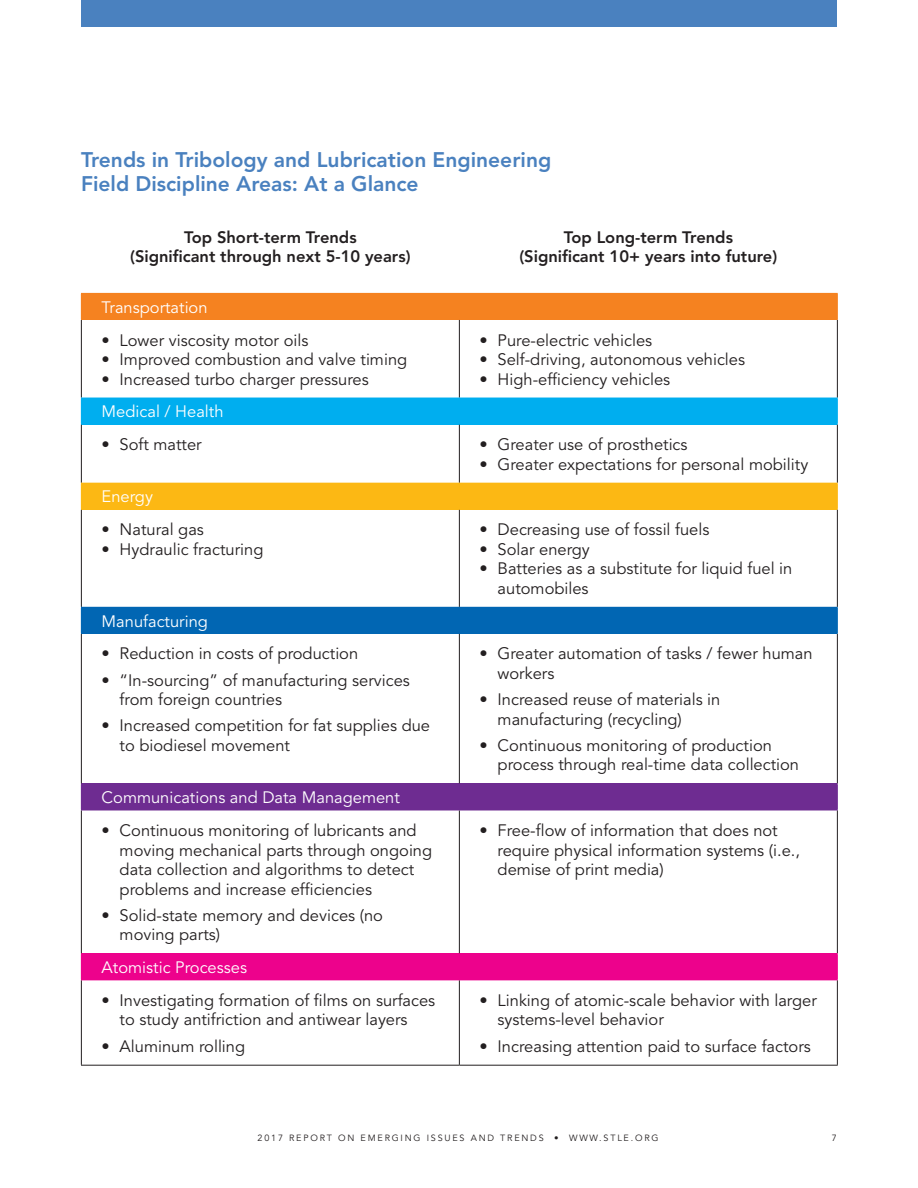
<style>
.page{position:relative;width:918px;height:1188px;background:#fff}
.page>*{position:absolute;margin:0;border:0;box-sizing:border-box;transform-origin:0 0}
.Heads{font:800 21px "Avenir";color:#4a81bf}
.body{font:16.5px/19.5px "Avenir";color:#231f20}
.body-2{font:800 16.5px "Avenir";color:#231f20}
.body-3{font:16.5px "Avenir";color:#fff}
.t1{font:9px "Avenir";letter-spacing:.2em;color:#231f20}
</style>
<div class="page">
<div style="left:81px;top:0;width:756px;height:27px;background:#4a81bf"></div>
<div style="left:81px;top:293px;width:756px;height:26px;background:#f58220"></div>
<div style="left:81px;top:398px;width:756px;height:26px;background:#00aeef"></div>
<div style="left:81px;top:483px;width:756px;height:26px;background:#fcb814"></div>
<div style="left:81px;top:607px;width:756px;height:26px;background:#0166b3"></div>
<div style="left:81px;top:784px;width:756px;height:26px;background:#6e2c91"></div>
<div style="left:81px;top:954px;width:756px;height:26px;background:#ed028c"></div>
<hr style="left:81px;top:320px;width:1px;height:78px;background:#231f20">
<hr style="left:459px;top:320px;width:1px;height:78px;background:#231f20">
<hr style="left:837px;top:320px;width:1px;height:78px;background:#231f20">
<hr style="left:81px;top:424px;width:1px;height:59px;background:#231f20">
<hr style="left:459px;top:424px;width:1px;height:59px;background:#231f20">
<hr style="left:837px;top:424px;width:1px;height:59px;background:#231f20">
<hr style="left:81px;top:510px;width:1px;height:97px;background:#231f20">
<hr style="left:459px;top:510px;width:1px;height:97px;background:#231f20">
<hr style="left:837px;top:510px;width:1px;height:97px;background:#231f20">
<hr style="left:81px;top:634px;width:1px;height:150px;background:#231f20">
<hr style="left:459px;top:634px;width:1px;height:150px;background:#231f20">
<hr style="left:837px;top:634px;width:1px;height:150px;background:#231f20">
<hr style="left:81px;top:810px;width:1px;height:143px;background:#231f20">
<hr style="left:459px;top:810px;width:1px;height:143px;background:#231f20">
<hr style="left:837px;top:810px;width:1px;height:143px;background:#231f20">
<hr style="left:81px;top:980px;width:1px;height:85px;background:#231f20">
<hr style="left:459px;top:980px;width:1px;height:85px;background:#231f20">
<hr style="left:837px;top:980px;width:1px;height:85px;background:#231f20">
<hr style="left:81px;top:1065px;width:378px;height:1px;background:#231f20">
<hr style="left:459px;top:1065px;width:379px;height:1px;background:#231f20">
<hr style="left:459px;top:293px;width:379px;height:1px;background:#f58220">
<svg style="left:837px;top:294px;width:1px;height:25px"></svg>
<hr style="left:81px;top:319px;width:378px;height:1px;background:#f58220">
<hr style="left:459px;top:319px;width:379px;height:1px;background:#f58220">
<svg style="left:837px;top:398px;width:1px;height:26px"></svg>
<hr style="left:81px;top:424px;width:378px;height:1px;background:#00aeef">
<hr style="left:459px;top:424px;width:379px;height:1px;background:#00aeef">
<hr style="left:459px;top:483px;width:379px;height:1px;background:#fcb814">
<svg style="left:837px;top:484px;width:1px;height:25px"></svg>
<hr style="left:81px;top:509px;width:378px;height:1px;background:#fcb814">
<hr style="left:459px;top:509px;width:379px;height:1px;background:#fcb814">
<hr style="left:459px;top:607px;width:379px;height:1px;background:#0166b3">
<svg style="left:837px;top:608px;width:1px;height:25px"></svg>
<hr style="left:81px;top:633px;width:378px;height:1px;background:#0166b3">
<hr style="left:459px;top:633px;width:379px;height:1px;background:#0166b3">
<svg style="left:837px;top:784px;width:1px;height:26px"></svg>
<hr style="left:81px;top:810px;width:378px;height:1px;background:#6e2c91">
<hr style="left:459px;top:810px;width:379px;height:1px;background:#6e2c91">
<hr style="left:81px;top:953px;width:378px;height:1px;background:#ed028c">
<hr style="left:459px;top:953px;width:379px;height:1px;background:#ed028c">
<svg style="left:837px;top:954px;width:1px;height:26px"></svg>
<hr style="left:81px;top:980px;width:378px;height:1px;background:#ed028c">
<hr style="left:459px;top:980px;width:379px;height:1px;background:#ed028c">
<p class="Heads" style="left:81px;top:147px;width:472px">Trends in Tribology and Lubrication Engineering</p>
<p class="Heads" style="left:81px;top:171px;width:339px">Field Discipline Areas: At a Glance</p>
<p class="body-2" style="left:184px;top:227px;width:174px">Top Short-term Trends</p>
<p class="body-2" style="left:130px;top:247px;width:282px">(Significant through next 5-10 years)</p>
<p class="body-2" style="left:564px;top:227px;width:171px">Top Long-term Trends</p>
<p class="body-2" style="left:519px;top:247px;width:259px">(Significant 10+ years into future)</p>
<p class="body-3" style="left:102px;top:298px;width:107px">Transportation</p>
<p class="body" style="left:102px;top:331px;width:208px">• Lower viscosity motor oils</p>
<p class="body" style="left:102px;top:350px;width:307px">• Improved combustion and valve timing</p>
<p class="body" style="left:102px;top:370px;width:269px">• Increased turbo charger pressures</p>
<p class="body" style="left:480px;top:331px;width:174px">• Pure-electric vehicles</p>
<p class="body" style="left:480px;top:350px;width:267px">• Self-driving, autonomous vehicles</p>
<p class="body" style="left:480px;top:370px;width:192px">• High-efficiency vehicles</p>
<p class="body-3" style="left:102px;top:402px;width:123px">Medical / Health</p>
<p class="body" style="left:102px;top:435px;width:102px">• Soft matter</p>
<p class="body" style="left:480px;top:435px;width:210px">• Greater use of prosthetics</p>
<p class="body" style="left:480px;top:455px;width:330px">• Greater expectations for personal mobility</p>
<p class="body-3" style="left:102px;top:487px;width:53px">Energy</p>
<p class="body" style="left:102px;top:520px;width:104px">• Natural gas</p>
<p class="body" style="left:102px;top:540px;width:163px">• Hydraulic fracturing</p>
<p class="body" style="left:480px;top:520px;width:231px">• Decreasing use of fossil fuels</p>
<p class="body" style="left:480px;top:540px;width:112px">• Solar energy</p>
<p class="body" style="left:498px;top:559px;width:296px;text-indent:-18px">• Batteries as a substitute for liquid fuel in automobiles</p>
<p class="body-3" style="left:102px;top:611px;width:108px">Manufacturing</p>
<p class="body" style="left:102px;top:644px;width:258px">• Reduction in costs of production</p>
<p class="body" style="left:120px;top:671px;width:292px;text-indent:-18px">• “In-sourcing” of manufacturing services from foreign countries</p>
<p class="body" style="left:120px;top:716px;width:312px;text-indent:-18px">• Increased competition for fat supplies due to biodiesel movement</p>
<p class="body-3" style="left:102px;top:788px;width:300px">Communications and Data Management</p>
<p class="body" style="left:120px;top:821px;width:314px;text-indent:-18px">• Continuous monitoring of lubricants and moving mechanical parts through ongoing data collection and algorithms to detect problems and increase efficiencies</p>
<p class="body" style="left:120px;top:906px;width:265px;text-indent:-18px">• Solid-state memory and devices (no moving parts)</p>
<p class="body-3" style="left:102px;top:958px;width:147px">Atomistic Processes</p>
<p class="body" style="left:102px;top:991px;width:335px;text-align:center">• Investigating formation of films on surfaces to study antifriction and antiwear layers</p>
<p class="body" style="left:102px;top:1037px;width:145px">• Aluminum rolling</p>
<p class="body" style="left:498px;top:644px;width:317px;text-indent:-18px">• Greater automation of tasks / fewer human workers</p>
<p class="body" style="left:498px;top:690px;width:224px;text-indent:-18px">• Increased reuse of materials in manufacturing (recycling)</p>
<p class="body" style="left:498px;top:736px;width:303px;text-indent:-18px">• Continuous monitoring of production process through real-time data collection</p>
<p class="body" style="left:498px;top:821px;width:304px;text-indent:-18px">• Free-flow of information that does not require physical information systems (i.e., demise of print media)</p>
<p class="body" style="left:498px;top:991px;width:321px;text-indent:-18px">• Linking of atomic-scale behavior with larger systems-level behavior</p>
<p class="body" style="left:480px;top:1037px;width:333px">• Increasing attention paid to surface factors</p>
<p class="t1" style="left:258px;top:1133px;width:402px">2017 REPORT ON EMERGING ISSUES AND TRENDS • WWW.STLE.ORG</p>
<p class="t1" style="left:832px;top:1133px;width:7px">7</p>
</div>
